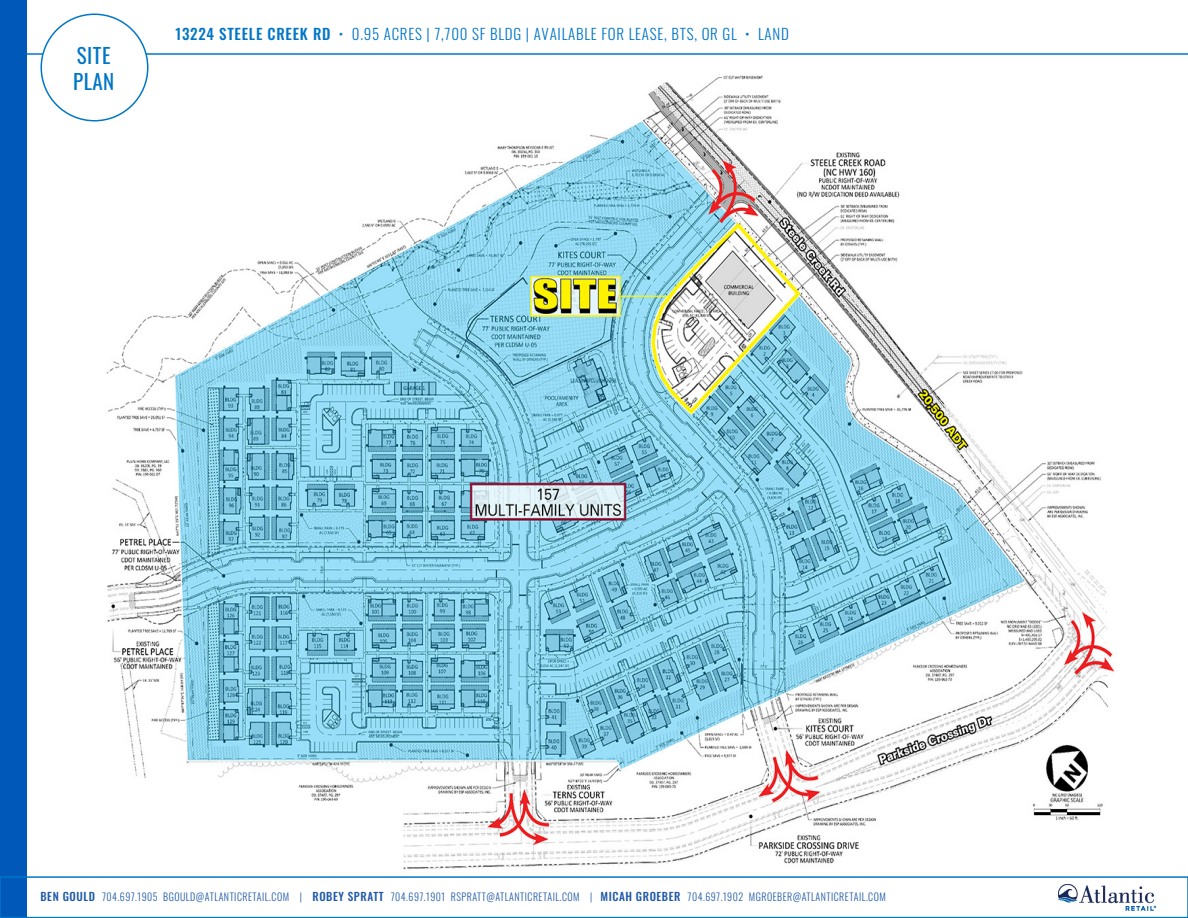
<style>
.page{position:relative;width:1188px;height:918px;background:#fff}
.page>*{position:absolute;margin:0;border:0;box-sizing:border-box;transform-origin:0 0}
.t1{font:21px "Oswald";letter-spacing:.02em;color:#0076c7}
.t2{font:300 15px "Oswald";letter-spacing:.05em;color:#0076c7}
.t3{font:300 10.5px "Oswald";letter-spacing:.05em;color:#2059a8;scale:.95 1}
.s1{font-weight:500}
.s2{font-weight:500;font-size:11.25px}
</style>
<div class="page">
<img style="left:51px;top:69px;width:1064px;height:801px">
<hr style="left:0;top:53px;width:1188px;height:2px;background:#0076c7">
<div style="left:41px;top:14px;width:107px;height:107px;background:#fff;border-radius:50%"></div>
<div style="left:40px;top:14px;width:108px;height:108px;border:2px solid #0076c7;border-radius:50%"></div>
<div style="left:0;top:0;width:27px;height:918px;background:#0058b9"></div>
<div style="left:0;top:876px;width:1188px;height:42px;border:2px solid #0076c7"></div>
<img style="left:1058px;top:884px;width:98px;height:26px">
<p class="t1" style="left:77px;top:37px;width:35px">SITE</p>
<p class="t1" style="left:73px;top:62px;width:43px">PLAN</p>
<p class="t2" style="left:176px;top:20px;width:615px"><span class="s1">13224 STEELE CREEK RD</span> • 0.95 ACRES | 7,700 SF BLDG | AVAILABLE FOR LEASE, BTS, OR GL • LAND</p>
<p class="t3" style="left:40px;top:888px;width:891px"><span class="s2">BEN GOULD</span> 704.697.1905 BGOULD@ATLANTICRETAIL.COM | <span class="s2">ROBEY SPRATT</span> 704.697.1901 RSPRATT@ATLANTICRETAIL.COM | <span class="s2">MICAH GROEBER</span> 704.697.1902 MGROEBER@ATLANTICRETAIL.COM</p>
</div>
